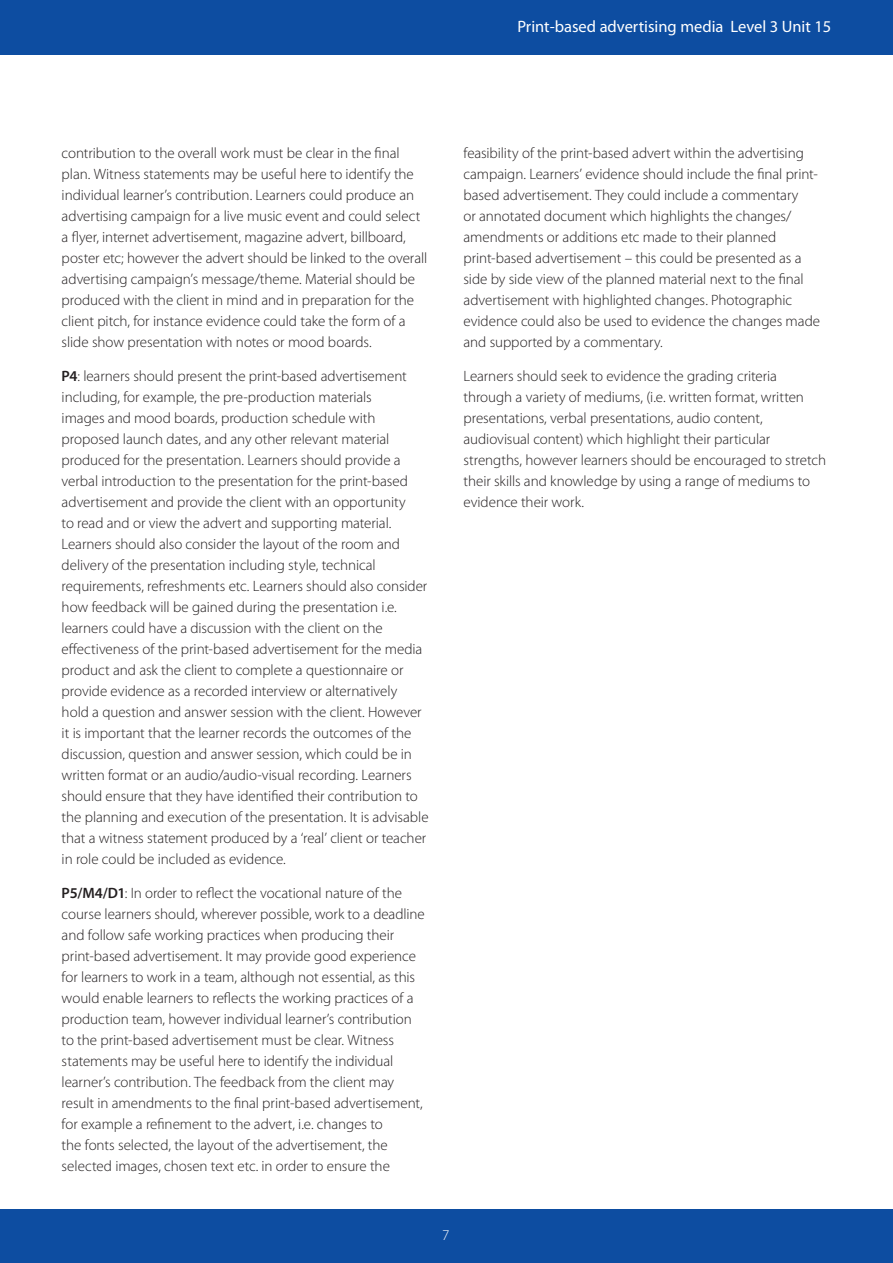
<style>
.page{position:relative;width:893px;height:1263px;background:#fff}
.page>*{position:absolute;margin:0;border:0;box-sizing:border-box;transform-origin:0 0}
.t1{font:16.5px "Myriad Pro";color:#fff}
.body{font:300 15px/21px "Myriad Pro";letter-spacing:-.005em;color:#231f20}
.t2{font:300 15px "Myriad Pro";color:#fff}
.s1{font-weight:600}
</style>
<div class="page">
<div style="left:0;top:1209px;width:893px;height:54px;background:#0d4da1"></div>
<div style="left:0;top:0;width:893px;height:54px;background:#0d4da1"></div>
<p class="t1" style="left:517px;top:17px;width:315px">Print-based advertising media Level 3 Unit 15</p>
<p class="body" style="left:62px;top:143px;width:367px">contribution to the overall work must be clear in the final plan. Witness statements may be useful here to identify the individual learner’s contribution. Learners could produce an advertising campaign for a live music event and could select a flyer, internet advertisement, magazine advert, billboard, poster etc; however the advert should be linked to the overall advertising campaign’s message/theme. Material should be produced with the client in mind and in preparation for the client pitch, for instance evidence could take the form of a slide show presentation with notes or mood boards.</p>
<p class="body" style="left:62px;top:365px;width:368px"><span class="s1">P4</span>: learners should present the print-based advertisement including, for example, the pre-production materials<br>images and mood boards, production schedule with proposed launch dates, and any other relevant material produced for the presentation. Learners should provide a verbal introduction to the presentation for the print-based advertisement and provide the client with an opportunity<br>to read and or view the advert and supporting material.<br>Learners should also consider the layout of the room and delivery of the presentation including style, technical requirements, refreshments etc. Learners should also consider how feedback will be gained during the presentation i.e. learners could have a discussion with the client on the effectiveness of the print-based advertisement for the media product and ask the client to complete a questionnaire or provide evidence as a recorded interview or alternatively<br>hold a question and answer session with the client. However it is important that the learner records the outcomes of the discussion, question and answer session, which could be in written format or an audio/audio-visual recording. Learners should ensure that they have identified their contribution to the planning and execution of the presentation. It is advisable that a witness statement produced by a ‘real’ client or teacher in role could be included as evidence.</p>
<p class="body" style="left:62px;top:882px;width:365px"><span class="s1">P5/M4/D1</span>: In order to reflect the vocational nature of the course learners should, wherever possible, work to a deadline and follow safe working practices when producing their print-based advertisement. It may provide good experience for learners to work in a team, although not essential, as this would enable learners to reflects the working practices of a production team, however individual learner’s contribution to the print-based advertisement must be clear. Witness statements may be useful here to identify the individual learner’s contribution. The feedback from the client may result in amendments to the final print-based advertisement, for example a refinement to the advert, i.e. changes to<br>the fonts selected, the layout of the advertisement, the selected images, chosen text etc. in order to ensure the</p>
<p class="body" style="left:463px;top:143px;width:358px">feasibility of the print-based advert within the advertising campaign. Learners’ evidence should include the final print&shy;based advertisement. They could include a commentary<br>or annotated document which highlights the changes/ amendments or additions etc made to their planned print-based advertisement – this could be presented as a side by side view of the planned material next to the final advertisement with highlighted changes. Photographic evidence could also be used to evidence the changes made and supported by a commentary.</p>
<p class="body" style="left:463px;top:365px;width:364px">Learners should seek to evidence the grading criteria through a variety of mediums, (i.e. written format, written presentations, verbal presentations, audio content, audiovisual content) which highlight their particular strengths, however learners should be encouraged to stretch their skills and knowledge by using a range of mediums to evidence their work.</p>
<p class="t2" style="left:442px;top:1226px;width:9px">7</p>
</div>
